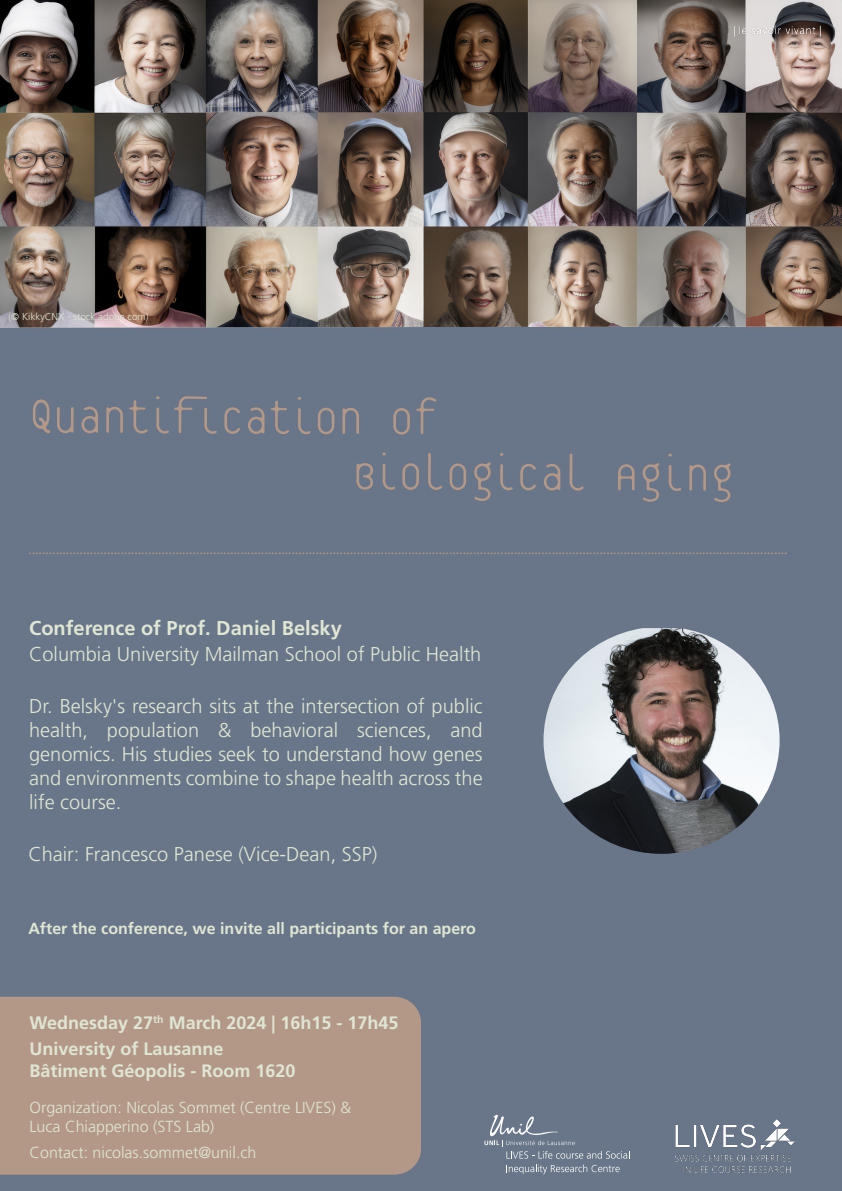
<style>
.page{position:relative;width:842px;height:1191px;background:#fff}
.page>*{position:absolute;margin:0;border:0;box-sizing:border-box;transform-origin:0 0}
.t1{font:100 55px "Platelet OT";letter-spacing:-.03em;color:#b49887}
.t2{font:300 20px/24px "Frutiger LT Std";color:#dfe6d3;text-align:justify}
.t3{font:700 20px "Frutiger LT Std";color:#dfe6d3}
.t4{font:700 18px "Frutiger LT Std";color:#dfe6d3}
.t5{font:300 16px "Frutiger LT Std";color:#dfe6d3}
.t6{font:700 16px "Frutiger LT Std";color:#dfe6d3}
.t7{font:15px "Minion Pro";color:#b49887}
.t8{font:300 10px "Frutiger";color:#dfe6d3}
.s1{font-size:69.8px}
.s2{color:#5d6d6e}
</style>
<div class="page">
<div style="left:0;top:183px;width:842px;height:1008px;background:#697689"></div>
<img style="left:0;top:0;width:842px;height:327px">
<img style="left:675px;top:1119px;width:120px;height:53px">
<img style="left:724px;top:17px;width:105px;height:28px">
<img style="left:543px;top:628px;width:237px;height:226px">
<svg style="left:484px;top:1114px;width:146px;height:44px"></svg>
<svg style="left:506px;top:1164px;width:114px;height:10px"></svg>
<div style="left:0;top:996px;width:421px;height:178px;background:#b49887"></div>
<p class="t8" style="left:9px;top:311px;width:142px">(© KikkyCNX - stock.adobe.com)</p>
<p class="t1" style="left:28px;top:395px;width:412px"><span class="s1">Q</span>uantification of</p>
<p class="t1" style="left:352px;top:451px;width:385px">Biological Aging</p>
<p class="t7" style="left:28px;top:539px;width:764px">..............................................................................................................................................................................................................................<span class="s2">.</span></p>
<p class="t3" style="left:29px;top:616px;width:314px">Conference of Prof. Daniel Belsky</p>
<p class="t2" style="left:29px;top:642px;width:454px">Columbia University Mailman School of Public Health</p>
<p class="t2" style="left:29px;top:694px;width:455px">Dr. Belsky's research sits at the intersection of public health, population &amp; behavioral sciences, and genomics. His studies seek to understand how genes and environments combine to shape health across the life course.</p>
<p class="t2" style="left:28px;top:842px;width:351px">Chair: Francesco Panese (Vice-Dean, SSP)</p>
<p class="t6" style="left:28px;top:918px;width:449px">After the conference, we invite all participants for an apero</p>
<p class="t4" style="left:29px;top:1012px;width:370px">Wednesday 27<sup>th</sup> March 2024 | 16h15 - 17h45</p>
<p class="t4" style="left:29px;top:1038px;width:196px">University of Lausanne</p>
<p class="t4" style="left:29px;top:1060px;width:268px">Bâtiment Géopolis - Room 1620</p>
<p class="t5" style="left:29px;top:1098px;width:323px">Organization: Nicolas Sommet (Centre LIVES) &amp;</p>
<p class="t5" style="left:29px;top:1117px;width:186px">Luca Chiapperino (STS Lab)</p>
<p class="t5" style="left:29px;top:1143px;width:229px">Contact: nicolas.sommet@unil.ch</p>
</div>
